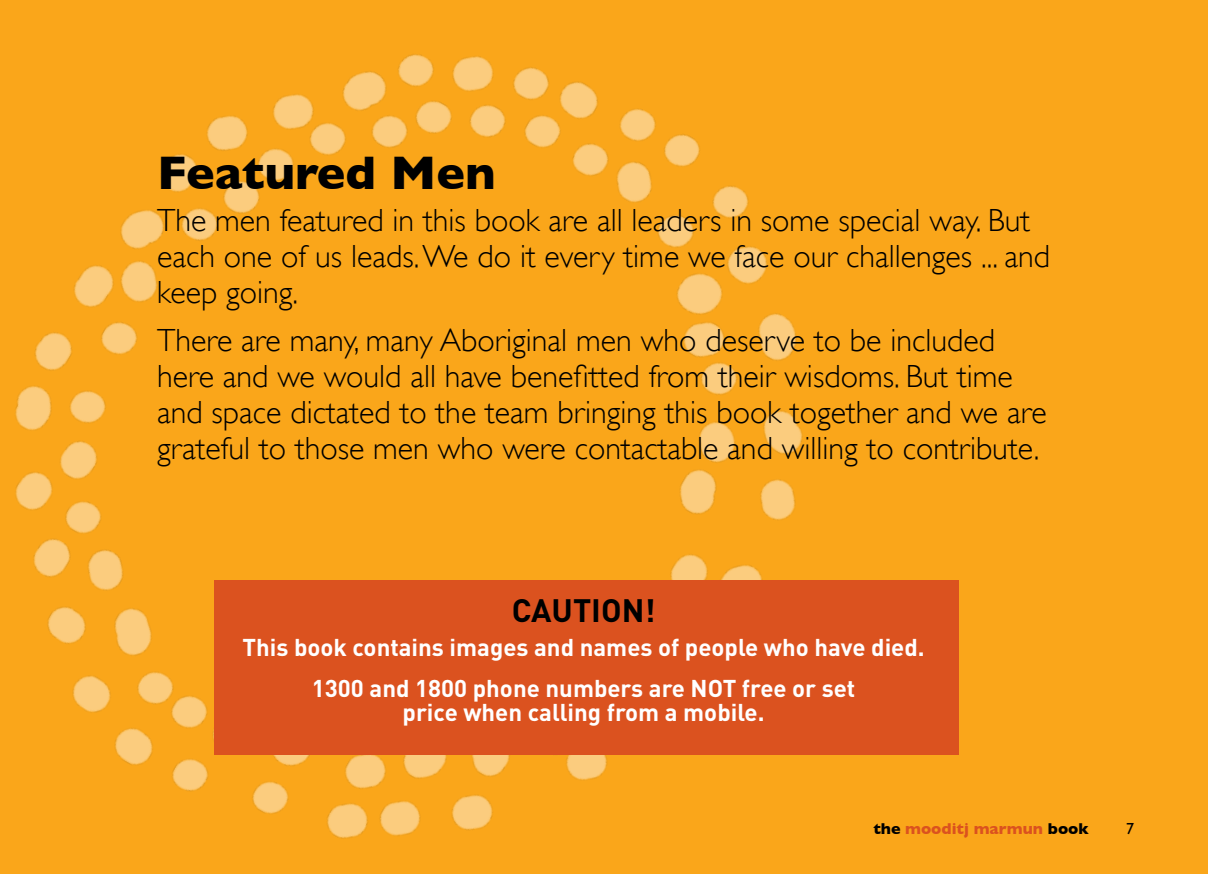
<style>
.page{position:relative;width:1208px;height:874px;background:#fff}
.page>*{position:absolute;margin:0;border:0;box-sizing:border-box;transform-origin:0 0}
.t1{font:700 48px "Gill Sans";color:#000}
.t2{font:300 32px/36px "Gill Sans";color:#000}
.t3{font:700 32px "DIN";color:#000}
.t4{font:700 24px/41.4px "DIN";color:#fff;text-align:center}
.t5{font:700 16px "Gill Sans";color:#db521f}
.t6{font:16px "Gill Sans";color:#000}
.s1{color:#000}
</style>
<div class="page">
<div style="left:0;top:0;width:1208px;height:873px;background:#faa61a"></div>
<img style="left:15px;top:54px;width:944px;height:784px">
<div style="left:214px;top:580px;width:745px;height:174px;background:#db521f"></div>
<h1 class="t1" style="left:157px;top:145px;width:340px">Featured Men</h1>
<p class="t2" style="left:157px;top:202px;width:894px">The men featured in this book are all leaders in some special way. But each one of us leads. We do it every time we face our challenges ... and keep going.</p>
<p class="t2" style="left:157px;top:321px;width:891px">There are many, many Aboriginal men who deserve to be included here and we would all have benefitted from their wisdoms. But time and space dictated to the team bringing this book together and we are grateful to those men who were contactable and willing to contribute.</p>
<p class="t3" style="left:512px;top:589px;width:145px">CAUTION!</p>
<p class="t4" style="left:242px;top:625px;width:684px">This book contains images and names of people who have died.<br>1300 and 1800 phone numbers are NOT free or set</p>
<p class="t4" style="left:402px;top:690px;width:363px">price when calling from a mobile.</p>
<p class="t5" style="left:873px;top:818px;width:217px"><span class="s1">the</span> mooditj marmun <span class="s1">book</span></p>
<p class="t6" style="left:1126px;top:819px;width:9px">7</p>
</div>
